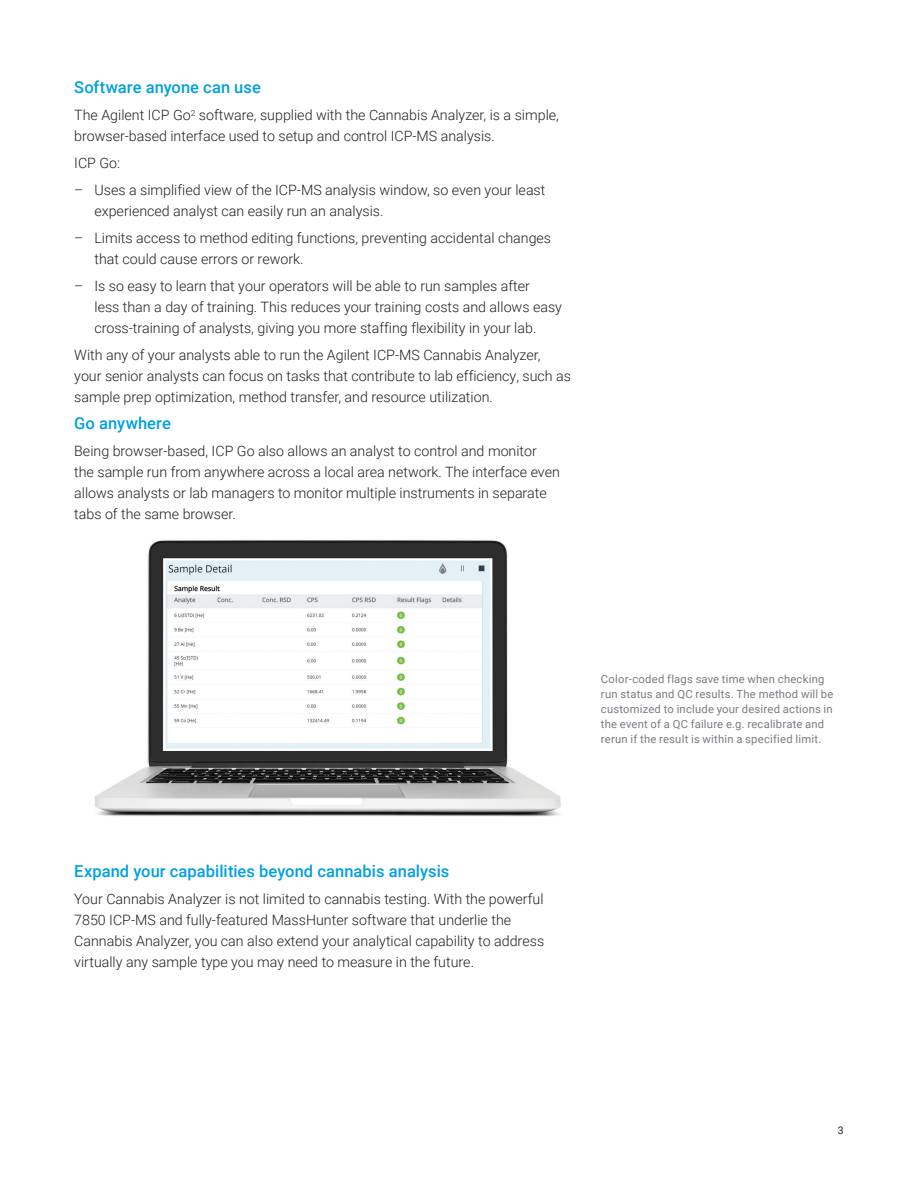
<style>
.page{position:relative;width:918px;height:1188px;background:#fff}
.page>*{position:absolute;margin:0;border:0;box-sizing:border-box;transform-origin:0 0}
.BROCHURE_subhead_blu{font:500 16.5px "Roboto";letter-spacing:.005em;color:#00a1e3}
.BROCHURE_text_black{font:300 14.25px/21px "Roboto";color:#231f20}
.BROCHURE_caption_gra{font:11.25px/15px "Roboto";letter-spacing:.015em;color:#787d83}
.t1{font:10.5px "Roboto";color:#231f20}
</style>
<div class="page">
<img style="left:94px;top:540px;width:467px;height:277px">
<p class="BROCHURE_subhead_blu" style="left:74px;top:76px;width:188px">Software anyone can use</p>
<p class="BROCHURE_text_black" style="left:74px;top:104px;width:486px">The Agilent ICP Go<sup>2</sup> software, supplied with the Cannabis Analyzer, is a simple, browser-based interface used to setup and control ICP-MS analysis.</p>
<p class="BROCHURE_text_black" style="left:74px;top:152px;width:47px">ICP Go:</p>
<p class="BROCHURE_text_black" style="left:94px;top:179px;width:452px;text-indent:-20px">– Uses a simplified view of the ICP-MS analysis window, so even your least experienced analyst can easily run an analysis.</p>
<p class="BROCHURE_text_black" style="left:94px;top:227px;width:458px;text-indent:-20px">– Limits access to method editing functions, preventing accidental changes that could cause errors or rework.</p>
<p class="BROCHURE_text_black" style="left:94px;top:275px;width:469px;text-indent:-20px">– Is so easy to learn that your operators will be able to run samples after<br>less than a day of training. This reduces your training costs and allows easy cross-training of analysts, giving you more staffing flexibility in your lab.</p>
<p class="BROCHURE_text_black" style="left:74px;top:344px;width:498px">With any of your analysts able to run the Agilent ICP-MS Cannabis Analyzer, your senior analysts can focus on tasks that contribute to lab efficiency, such as sample prep optimization, method transfer, and resource utilization.</p>
<p class="BROCHURE_subhead_blu" style="left:74px;top:412px;width:98px">Go anywhere</p>
<p class="BROCHURE_text_black" style="left:74px;top:440px;width:487px">Being browser-based, ICP Go also allows an analyst to control and monitor the sample run from anywhere across a local area network. The interface even allows analysts or lab managers to monitor multiple instruments in separate tabs of the same browser.</p>
<p class="BROCHURE_subhead_blu" style="left:74px;top:860px;width:377px">Expand your capabilities beyond cannabis analysis</p>
<p class="BROCHURE_text_black" style="left:74px;top:888px;width:471px">Your Cannabis Analyzer is not limited to cannabis testing. With the powerful 7850 ICP-MS and fully-featured MassHunter software that underlie the Cannabis Analyzer, you can also extend your analytical capability to address virtually any sample type you may need to measure in the future.</p>
<p class="BROCHURE_caption_gra" style="left:601px;top:671px;width:234px">Color-coded flags save time when checking run status and QC results. The method will be customized to include your desired actions in the event of a QC failure e.g. recalibrate and rerun if the result is within a specified limit.</p>
<p class="t1" style="left:838px;top:1123px;width:7px">3</p>
</div>
